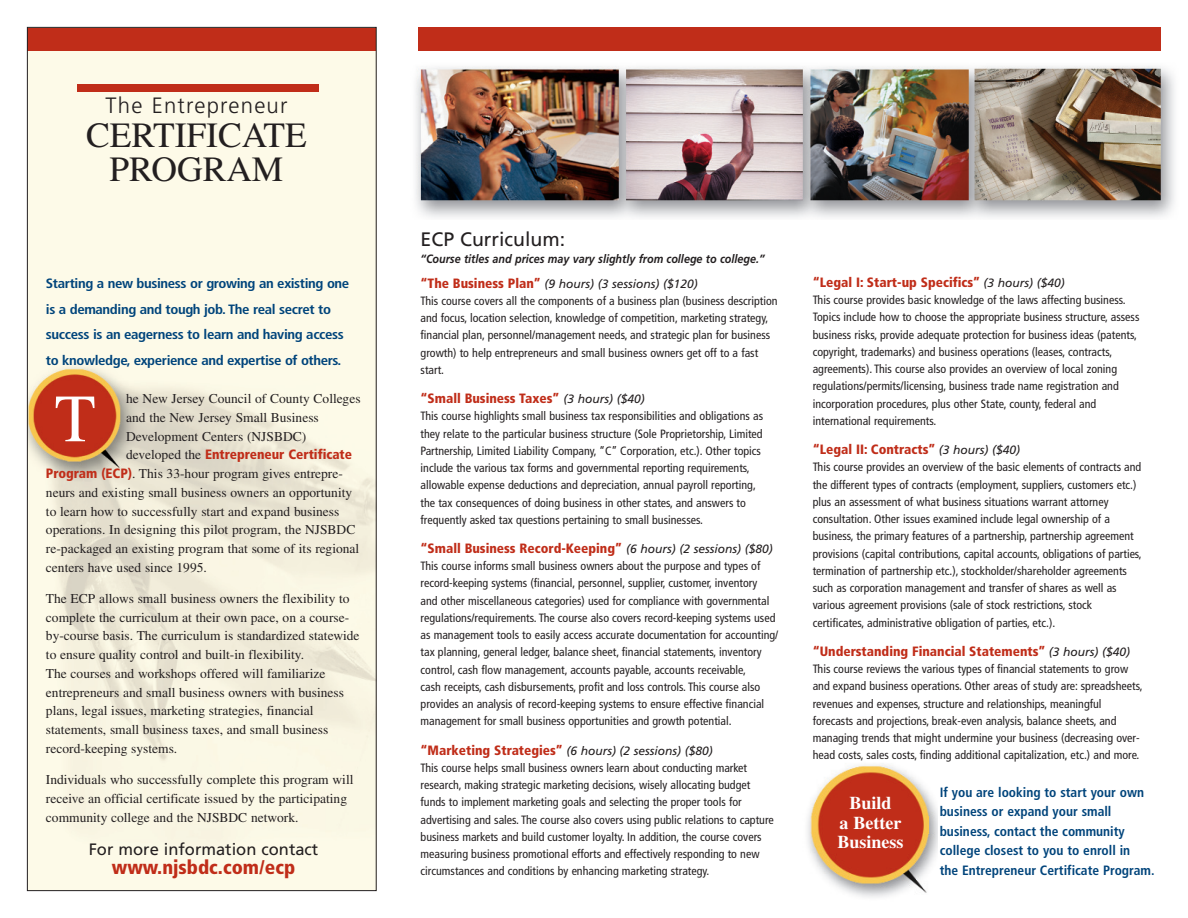
<style>
.page{position:relative;width:1188px;height:918px;background:#fff}
.page>*{position:absolute;margin:0;border:0;box-sizing:border-box;transform-origin:0 0}
.t1{font:67.5px "Times";color:#fff}
.t2{font:35.4px/34.3px "Times";color:#231f20;text-align:center}
.t3{font:300 22.2px "Frutiger";letter-spacing:.055em;color:#231f20}
.t4{font:900 condensed 19.5px "Frutiger";color:#c02d19}
.t5{font:19.5px "Frutiger";color:#231f20}
.t6{font:700 18px/19.5px "Times";color:#fff;text-align:center}
.t7{font:16.5px "Frutiger";color:#231f20}
.t8{font:13.5px/18.8px "Times";color:#231f20}
.t9{font:900 condensed 13.5px "Frutiger";color:#c02d19}
.t10{font:700 condensed 13.5px/25.5px "Frutiger";letter-spacing:-.025em;color:#00447b;scale:1.1 1}
.t11{font:700 condensed 13.5px/19.5px "Frutiger";color:#00447b}
.t12{font:condensed 12px/17.2px "Frutiger";color:#231f20}
.t13{font:italic 700 12px/24.8px "Frutiger";color:#231f20;scale:.9 1}
.s1{font-family:"Times";font-weight:400;font-stretch:normal;color:#231f20}
.s2{font-family:"Frutiger";font-weight:900;font-stretch:condensed;color:#c02d19}
.s3{font-weight:900;font-style:normal;font-stretch:condensed;font-size:13.5px;color:#c02d19}
.s4{font-weight:400}
.s5{font-weight:400;font-style:italic;font-stretch:normal;font-size:12px;color:#231f20}
.s6{font-weight:900;font-size:13.5px;color:#c02d19}
.s7{font-style:italic;font-stretch:normal}
</style>
<div class="page">
<img style="left:29px;top:50px;width:346px;height:839px">
<div style="left:28px;top:28px;width:348px;height:22px;background:#c02d19"></div>
<img style="left:415px;top:66px;width:760px;height:151px">
<div style="left:418px;top:27px;width:743px;height:23px;background:#c02d19"></div>
<div style="left:77px;top:84px;width:242px;height:8px;background:#c02d19"></div>
<img style="left:807px;top:763px;width:131px;height:135px">
<h3 class="t3" style="left:106px;top:96px;width:184px">The Entrepreneur</h3>
<h2 class="t2" style="left:86px;top:121px;width:222px">CERTIFICATE<br>PROGRAM</h2>
<p class="t10" style="left:46px;top:272px;width:277px">Starting a new business or growing an existing one is a demanding and tough job. The real secret to success is an eagerness to learn and having access to knowledge, experience and expertise of others.</p>
<p class="t8" style="left:126px;top:390px;width:236px">he New Jersey Council of County Colleges and the New Jersey Small Business<br>Development Centers (NJSBDC)</p>
<p class="t9" style="left:126px;top:449px;width:227px"><span class="s1">developed the</span> Entrepreneur Certificate</p>
<p class="t8" style="left:46px;top:465px;width:315px"><span class="s2">Program (ECP)</span>. This 33-hour program gives entrepre&shy;neurs and existing small business owners an opportunity to learn how to successfully start and expand business operations. In designing this pilot program, the NJSBDC re-packaged an existing program that some of its regional centers have used since 1995.</p>
<p class="t8" style="left:46px;top:590px;width:315px">The ECP allows small business owners the flexibility to complete the curriculum at their own pace, on a course&shy;by-course basis. The curriculum is standardized statewide to ensure quality control and built-in flexibility.<br>The courses and workshops offered will familiarize entrepreneurs and small business owners with business plans, legal issues, marketing strategies, financial statements, small business taxes, and small business record-keeping systems.</p>
<p class="t8" style="left:46px;top:771px;width:309px">Individuals who successfully complete this program will receive an official certificate issued by the participating community college and the NJSBDC network.</p>
<h3 class="t7" style="left:89px;top:842px;width:231px">For more information contact</h3>
<h3 class="t4" style="left:112px;top:859px;width:185px">www.njsbdc.com/ecp</h3>
<h1 class="t1" style="left:55px;top:394px;width:43px">T</h1>
<h3 class="t5" style="left:421px;top:232px;width:146px">ECP Curriculum:</h3>
<p class="t13" style="left:421px;top:247px;width:383px">“Course titles and prices may vary slightly from college to college.” <span class="s3">“The Business Plan”</span> <span class="s4">(9 hours) (3 sessions) ($120)</span></p>
<p class="t12" style="left:421px;top:293px;width:359px">This course covers all the components of a business plan (business description and focus, location selection, knowledge of competition, marketing strategy, financial plan, personnel/management needs, and strategic plan for business growth) to help entrepreneurs and small business owners get off to a fast start.</p>
<p class="t9" style="left:421px;top:393px;width:226px">“Small Business Taxes” <span class="s5">(3 hours) ($40)</span></p>
<p class="t12" style="left:421px;top:408px;width:344px">This course highlights small business tax responsibilities and obligations as they relate to the particular business structure (Sole Proprietorship, Limited Partnership, Limited Liability Company, “C” Corporation, etc.). Other topics include the various tax forms and governmental reporting requirements, allowable expense deductions and depreciation, annual payroll reporting, the tax consequences of doing business in other states, and answers to frequently asked tax questions pertaining to small businesses.</p>
<p class="t9" style="left:421px;top:543px;width:354px">“Small Business Record-Keeping” <span class="s5">(6 hours) (2 sessions) ($80)</span></p>
<p class="t12" style="left:421px;top:558px;width:359px">This course informs small business owners about the purpose and types of record-keeping systems (financial, personnel, supplier, customer, inventory<br>and other miscellaneous categories) used for compliance with governmental regulations/requirements. The course also covers record-keeping systems used as management tools to easily access accurate documentation for accounting/ tax planning, general ledger, balance sheet, financial statements, inventory control, cash flow management, accounts payable, accounts receivable,<br>cash receipts, cash disbursements, profit and loss controls. This course also provides an analysis of record-keeping systems to ensure effective financial management for small business opportunities and growth potential.</p>
<p class="t12" style="left:421px;top:743px;width:355px"><span class="s6">“Marketing Strategies”</span> <span class="s7">(6 hours) (2 sessions) ($80)<br></span>This course helps small business owners learn about conducting market research, making strategic marketing decisions, wisely allocating budget funds to implement marketing goals and selecting the proper tools for advertising and sales. The course also covers using public relations to capture business markets and build customer loyalty. In addition, the course covers measuring business promotional efforts and effectively responding to new circumstances and conditions by enhancing marketing strategy.</p>
<p class="t9" style="left:813px;top:277px;width:254px">“Legal I: Start-up Specifics” <span class="s5">(3 hours) ($40)</span></p>
<p class="t12" style="left:813px;top:292px;width:328px">This course provides basic knowledge of the laws affecting business.<br>Topics include how to choose the appropriate business structure, assess business risks, provide adequate protection for business ideas (patents, copyright, trademarks) and business operations (leases, contracts, agreements). This course also provides an overview of local zoning regulations/permits/licensing, business trade name registration and incorporation procedures, plus other State, county, federal and international requirements.</p>
<p class="t9" style="left:813px;top:444px;width:209px">“Legal II: Contracts” <span class="s5">(3 hours) ($40)</span></p>
<p class="t12" style="left:813px;top:459px;width:331px">This course provides an overview of the basic elements of contracts and the different types of contracts (employment, suppliers, customers etc.) plus an assessment of what business situations warrant attorney consultation. Other issues examined include legal ownership of a business, the primary features of a partnership, partnership agreement provisions (capital contributions, capital accounts, obligations of parties, termination of partnership etc.), stockholder/shareholder agreements such as corporation management and transfer of shares as well as various agreement provisions (sale of stock restrictions, stock certificates, administrative obligation of parties, etc.).</p>
<p class="t9" style="left:813px;top:646px;width:319px">“Understanding Financial Statements” <span class="s5">(3 hours) ($40)</span></p>
<p class="t12" style="left:813px;top:661px;width:331px">This course reviews the various types of financial statements to grow and expand business operations. Other areas of study are: spreadsheets, revenues and expenses, structure and relationships, meaningful forecasts and projections, break-even analysis, balance sheets, and managing trends that might undermine your business (decreasing over&shy;head costs, sales costs, finding additional capitalization, etc.) and more.</p>
<p class="t11" style="left:940px;top:784px;width:216px">If you are looking to start your own business or expand your small business, contact the community college closest to you to enroll in<br>the Entrepreneur Certificate Program.</p>
<h3 class="t6" style="left:838px;top:795px;width:68px">Build<br>a Better<br>Business</h3>
</div>
